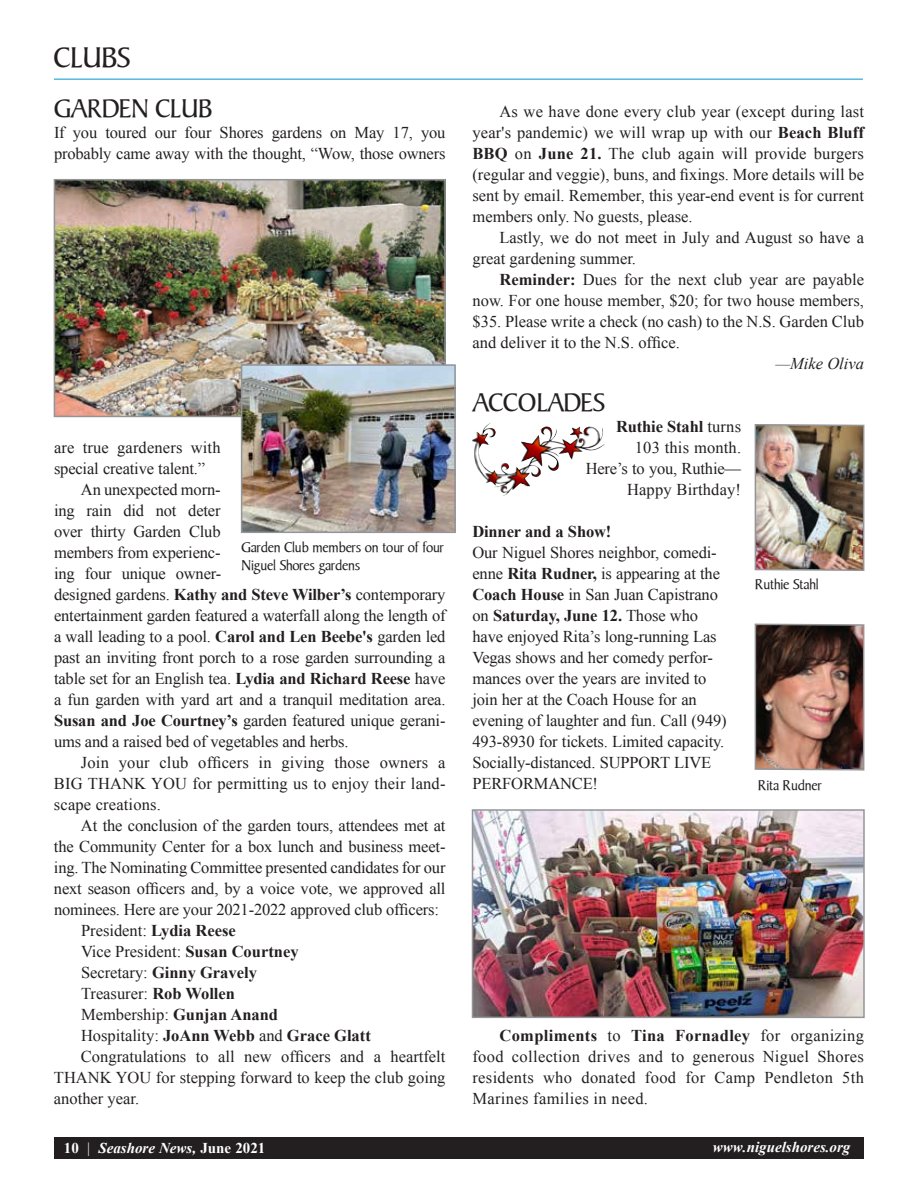
<style>
.page{position:relative;width:918px;height:1188px;background:#fff}
.page>*{position:absolute;margin:0;border:0;box-sizing:border-box;transform-origin:0 0}
.t1{font:30px "Persuasion S Si";color:#231f20}
.t2{font:27px "Persuasion S Si";color:#231f20}
.t3{font:16.5px/21px "Times New Roman";letter-spacing:-.01em;color:#231f20}
.t4{font:16.5px/21px "Times New Roman";letter-spacing:.01em;color:#231f20;text-align:right}
.t5{font:700 16.5px "Times New Roman";color:#231f20}
.t6{font:italic 16.5px "Times New Roman";color:#231f20}
.t7{font:15px/18px "Persuasion S Si";letter-spacing:-.01em;color:#231f20}
.t8{font:italic 700 15px "Times New Roman";color:#fff}
.s1{font-weight:700}
.s2{font-weight:400}
.s3{font-style:normal}
.s4{font-weight:400;font-style:normal}
</style>
<div class="page">
<div style="left:54px;top:1137px;width:810px;height:21px;background:#231f20"></div>
<img style="left:57px;top:182px;width:386px;height:232px">
<div style="left:54px;top:179px;width:392px;height:238px;border:2px solid #939598"></div>
<hr style="left:54px;top:79px;width:809px;height:1px;background:#0095d0">
<img style="left:244px;top:367px;width:209px;height:163px">
<div style="left:241px;top:364px;width:215px;height:169px;border:2px solid #939598"></div>
<img style="left:754px;top:424px;width:111px;height:147px">
<img style="left:754px;top:623px;width:111px;height:148px">
<img style="left:472px;top:424px;width:43px;height:72px">
<img style="left:475px;top:812px;width:387px;height:203px">
<div style="left:472px;top:809px;width:393px;height:209px;border:2px solid #939598"></div>
<h1 class="t1" style="left:54px;top:40px;width:78px">CLUBS</h1>
<h2 class="t2" style="left:54px;top:94px;width:160px">GARDEN CLUB</h2>
<p class="t3" style="left:54px;top:122px;width:393px">If you toured our four Shores gardens on May 17, you probably came away with the thought, “Wow, those owners</p>
<p class="t4" style="left:54px;top:437px;width:168px">are true gardeners with</p>
<p class="t3" style="left:54px;top:458px;width:153px">special creative talent.”</p>
<p class="t3" style="left:81px;top:479px;width:141px">An unexpected morn-</p>
<p class="t3" style="left:54px;top:500px;width:168px">ing rain did not deter</p>
<p class="t3" style="left:54px;top:521px;width:168px">over thirty Garden Club</p>
<p class="t3" style="left:54px;top:542px;width:168px">members from experienc-</p>
<p class="t3" style="left:54px;top:563px;width:169px">ing four unique owner-</p>
<p class="t3" style="left:54px;top:584px;width:393px">designed gardens. <span class="s1">Kathy and Steve Wilber’s</span> contemporary</p>
<p class="t3" style="left:54px;top:605px;width:393px">entertainment garden featured a waterfall along the length of</p>
<p class="t3" style="left:54px;top:626px;width:393px">a wall leading to a pool. <span class="s1">Carol and Len Beebe's</span> garden led</p>
<p class="t3" style="left:54px;top:647px;width:393px">past an inviting front porch to a rose garden surrounding a</p>
<p class="t3" style="left:54px;top:668px;width:393px">table set for an English tea. <span class="s1">Lydia and Richard Reese</span> have</p>
<p class="t3" style="left:54px;top:689px;width:393px">a fun garden with yard art and a tranquil meditation area.</p>
<p class="t3" style="left:54px;top:710px;width:393px"><span class="s1">Susan and Joe Courtney’s</span> garden featured unique gerani-</p>
<p class="t3" style="left:54px;top:731px;width:296px">ums and a raised bed of vegetables and herbs.</p>
<p class="t4" style="left:81px;top:752px;width:366px">Join your club officers in giving those owners a</p>
<p class="t4" style="left:54px;top:773px;width:393px">BIG THANK YOU for permitting us to enjoy their land-</p>
<p class="t4" style="left:54px;top:794px;width:108px">scape creations.</p>
<p class="t3" style="left:81px;top:815px;width:366px">At the conclusion of the garden tours, attendees met at</p>
<p class="t3" style="left:54px;top:836px;width:393px">the Community Center for a box lunch and business meet-</p>
<p class="t3" style="left:54px;top:857px;width:393px">ing. The Nominating Committee presented candidates for our</p>
<p class="t3" style="left:54px;top:878px;width:393px">next season officers and, by a voice vote, we approved all</p>
<p class="t3" style="left:54px;top:899px;width:386px">nominees. Here are your 2021-2022 approved club officers:</p>
<p class="t3" style="left:81px;top:920px;width:156px">President: <span class="s1">Lydia Reese</span></p>
<p class="t3" style="left:81px;top:941px;width:219px">Vice President: <span class="s1">Susan Courtney</span></p>
<p class="t5" style="left:81px;top:961px;width:177px"><span class="s2">Secretary:</span> Ginny Gravely</p>
<p class="t3" style="left:81px;top:983px;width:156px">Treasurer: <span class="s1">Rob Wollen</span></p>
<p class="t3" style="left:81px;top:1004px;width:199px">Membership: <span class="s1">Gunjan Anand</span></p>
<p class="t5" style="left:81px;top:1024px;width:291px"><span class="s2">Hospitality:</span> JoAnn Webb <span class="s2">and</span> Grace Glatt</p>
<p class="t3" style="left:81px;top:1046px;width:366px">Congratulations to all new officers and a heartfelt</p>
<p class="t3" style="left:54px;top:1067px;width:393px">THANK YOU for stepping forward to keep the club going</p>
<p class="t3" style="left:54px;top:1088px;width:87px">another year.</p>
<p class="t7" style="left:242px;top:539px;width:204px">Garden Club members on tour of four<br>Niguel Shores gardens</p>
<p class="t8" style="left:64px;top:1137px;width:203px"><span class="s3">10</span> <span class="s4">|</span> Seashore News, <span class="s3">June 2021</span></p>
<p class="t3" style="left:472px;top:101px;width:393px;text-align:justify;text-indent:27px">As we have done every club year (except during last year's pandemic) we will wrap up with our <span class="s1">Beach Bluff BBQ</span> on <span class="s1">June 21.</span> The club again will provide burgers (regular and veggie), buns, and fixings. More details will be sent by email. Remember, this year-end event is for current members only. No guests, please.</p>
<p class="t3" style="left:473px;top:227px;width:393px;text-indent:27px">Lastly, we do not meet in July and August so have a great gardening summer.</p>
<p class="t3" style="left:473px;top:269px;width:393px;text-align:justify;text-indent:27px"><span class="s1">Reminder:</span> Dues for the next club year are payable now. For one house member, $20; for two house members, $35. Please write a check (no cash) to the N.S. Garden Club and deliver it to the N.S. office.</p>
<p class="t6" style="left:776px;top:352px;width:90px">—Mike Oliva</p>
<h2 class="t2" style="left:472px;top:388px;width:134px">ACCOLADES</h2>
<p class="t4" style="left:586px;top:416px;width:157px"><span class="s1">Ruthie Stahl</span> turns<br>103 this month.<br>Here’s to you, Ruthie—<br>Happy Birthday!</p>
<p class="t5" style="left:472px;top:520px;width:140px">Dinner and a Show!</p>
<p class="t3" style="left:472px;top:542px;width:256px">Our Niguel Shores neighbor, comedi&shy;enne <span class="s1">Rita Rudner,</span> is appearing at the <span class="s1">Coach House</span> in San Juan Capistrano on <span class="s1">Saturday, June 12.</span> Those who have enjoyed Rita’s long-running Las Vegas shows and her comedy perfor&shy;mances over the years are invited to join her at the Coach House for an evening of laughter and fun. Call (949)<br>493-8930 for tickets. Limited capacity.<br>Socially-distanced. SUPPORT LIVE PERFORMANCE!</p>
<p class="t7" style="left:755px;top:576px;width:65px">Ruthie Stahl</p>
<p class="t7" style="left:758px;top:776px;width:65px">Rita Rudner</p>
<p class="t3" style="left:472px;top:1025px;width:393px;text-align:justify;text-indent:27px"><span class="s1">Compliments</span> to <span class="s1">Tina Fornadley</span> for organizing food collection drives and to generous Niguel Shores residents who donated food for Camp Pendleton 5th Marines families in need.</p>
<p class="t8" style="left:713px;top:1137px;width:139px">www.niguelshores.org</p>
</div>
